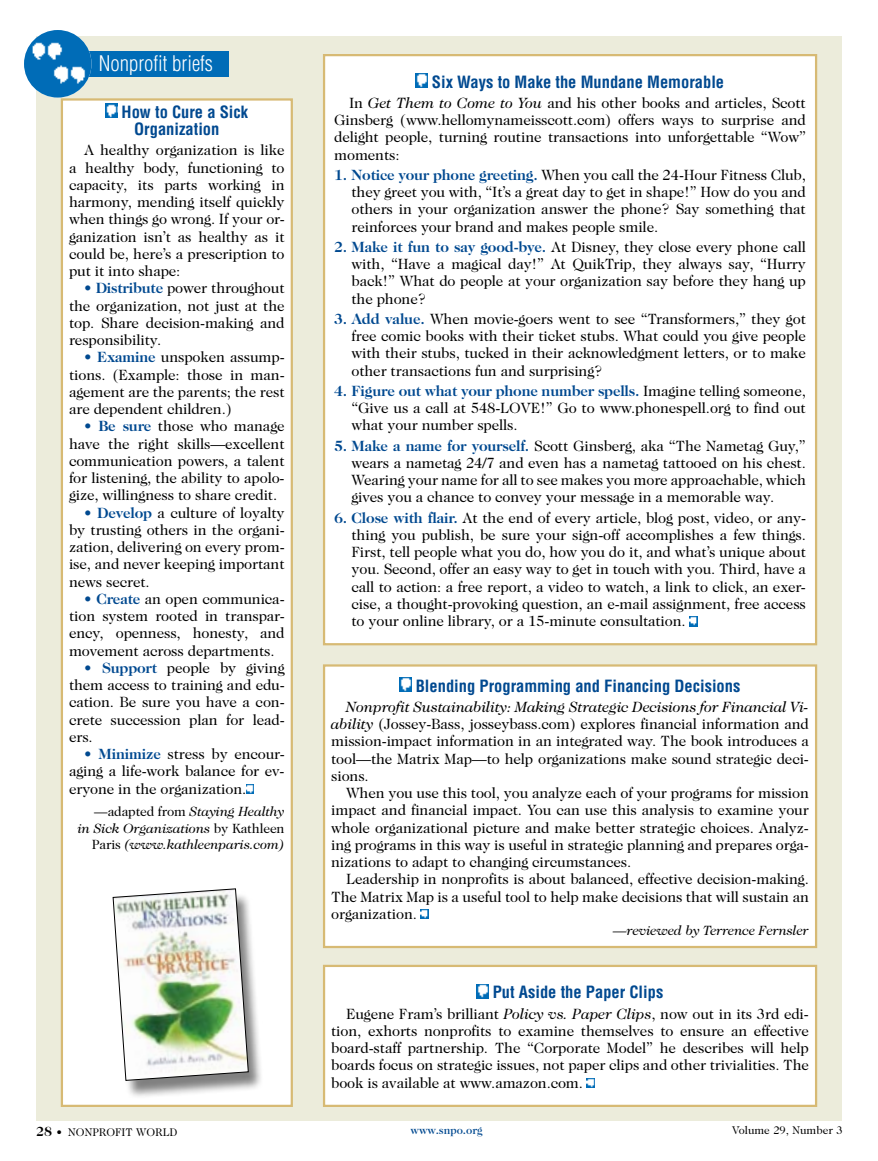
<style>
.page{position:relative;width:878px;height:1161px;background:#fff}
.page>*{position:absolute;margin:0;border:0;box-sizing:border-box;transform-origin:0 0}
.t1{font:300 condensed 21px "Helvetica";color:#fff}
.t2{font:700 condensed 16.5px/17.2px "Helvetica";color:#004990}
.t3{font:15px/17.2px "Caslon Two Twenty Four";letter-spacing:-.01em;color:#000;text-align:justify}
.t4{font:italic 13.5px/16.5px "Caslon Two Twenty Four";letter-spacing:-.01em;color:#000;text-align:right}
.t5{font:11.25px "Caslon Two Twenty Four";color:#000}
.t6{font:500 11.25px "Caslon Two Twenty Four";color:#004990}
.s1{font-weight:700;color:#004990}
.s2{font-style:normal}
.s3{font-style:italic}
.s4{font-weight:700;font-size:13.5px}
</style>
<div class="page">
<div style="left:36px;top:36px;width:805px;height:1084px;background:#ececdb"></div>
<div style="left:75px;top:51px;width:154px;height:26px;background:#006cb7"></div>
<img style="left:24px;top:30px;width:68px;height:68px;border-radius:34px">
<div style="left:324px;top:55px;width:492px;height:589px;background:#fff"></div>
<img style="left:416px;top:73px;width:12px;height:15px">
<svg style="left:689px;top:616px;width:8px;height:10px"></svg>
<div style="left:323px;top:54px;width:494px;height:591px;border:2px solid #d7ba74"></div>
<div style="left:62px;top:99px;width:230px;height:1007px;background:#fff"></div>
<img style="left:105px;top:104px;width:12px;height:14px">
<svg style="left:246px;top:784px;width:8px;height:10px"></svg>
<div style="left:61px;top:98px;width:232px;height:1009px;border:2px solid #d7ba74"></div>
<div style="left:324px;top:966px;width:492px;height:140px;background:#fff"></div>
<img style="left:476px;top:984px;width:12px;height:14px">
<svg style="left:587px;top:1078px;width:7px;height:10px"></svg>
<div style="left:323px;top:965px;width:494px;height:142px;border:2px solid #d7ba74"></div>
<div style="left:324px;top:665px;width:492px;height:282px;background:#fff"></div>
<img style="left:399px;top:677px;width:12px;height:15px">
<svg style="left:421px;top:909px;width:7px;height:10px"></svg>
<div style="left:323px;top:664px;width:494px;height:284px;border:2px solid #d7ba74"></div>
<div style="left:112px;top:891px;width:151px;height:207px;background:#000;opacity:.5"></div>
<img style="left:113px;top:888px;width:136px;height:193px">
<h1 class="t1" style="left:99px;top:52px;width:116px">Nonprofit briefs</h1>
<p class="t2" style="left:134px;top:103px;width:115px;text-indent:-13px">How to Cure a Sick<br>Organization</p>
<p class="t3" style="left:69px;top:142px;width:217px;text-indent:15px">A healthy organization is like a healthy body, functioning to capacity, its parts working in harmony, mending itself quickly when things go wrong. If your or&shy;ganization isn’t as healthy as it could be, here’s a prescription to put it into shape:</p>
<p class="t3" style="left:69px;top:280px;width:217px;text-indent:15px"><span class="s1">• Distribute</span> power throughout the organization, not just at the top. Share decision-making and responsibility.</p>
<p class="t3" style="left:69px;top:349px;width:217px;text-indent:15px"><span class="s1">• Examine</span> unspoken assump&shy;tions. (Example: those in man&shy;agement are the parents; the rest are dependent children.)</p>
<p class="t3" style="left:69px;top:418px;width:217px;text-indent:15px"><span class="s1">• Be sure</span> those who manage have the right skills—excellent communication powers, a talent for listening, the ability to apolo&shy;gize, willingness to share credit.</p>
<p class="t3" style="left:69px;top:504px;width:217px;text-indent:15px"><span class="s1">• Develop</span> a culture of loyalty by trusting others in the organi&shy;zation, delivering on every prom&shy;ise, and never keeping important news secret.</p>
<p class="t3" style="left:69px;top:590px;width:217px;text-indent:15px"><span class="s1">• Create</span> an open communica&shy;tion system rooted in transpar&shy;ency, openness, honesty, and movement across departments.</p>
<p class="t3" style="left:69px;top:659px;width:217px;text-indent:15px"><span class="s1">• Support</span> people by giving them access to training and edu&shy;cation. Be sure you have a con&shy;crete succession plan for lead&shy;ers.</p>
<p class="t3" style="left:69px;top:745px;width:217px;text-indent:15px"><span class="s1">• Minimize</span> stress by encour&shy;aging a life-work balance for ev&shy;eryone in the organization.</p>
<p class="t4" style="left:78px;top:803px;width:208px"><span class="s2">—adapted from</span> Staying Healthy<br>in Sick Organizations <span class="s2">by Kathleen<br>Paris</span> (www.kathleenparis.com)</p>
<p class="t2" style="left:432px;top:73px;width:294px">Six Ways to Make the Mundane Memorable</p>
<p class="t3" style="left:334px;top:94px;width:473px;text-indent:15px">In <span class="s3">Get Them to Come to You</span> and his other books and articles, Scott Ginsberg (www.hellomynameisscott.com) offers ways to surprise and delight people, turning routine transactions into unforgettable “Wow” moments:</p>
<p class="t3" style="left:351px;top:166px;width:456px;text-indent:-17px"><span class="s1">1. Notice your phone greeting.</span> When you call the 24-Hour Fitness Club, they greet you with, “It’s a great day to get in shape!” How do you and others in your organization answer the phone? Say something that reinforces your brand and makes people smile.</p>
<p class="t3" style="left:351px;top:238px;width:456px;text-indent:-17px"><span class="s1">2. Make it fun to say good-bye.</span> At Disney, they close every phone call with, “Have a magical day!” At QuikTrip, they always say, “Hurry back!” What do people at your organization say before they hang up the phone?</p>
<p class="t3" style="left:351px;top:310px;width:456px;text-indent:-17px"><span class="s1">3. Add value.</span> When movie-goers went to see “Transformers,” they got free comic books with their ticket stubs. What could you give people with their stubs, tucked in their acknowledgment letters, or to make other transactions fun and surprising?</p>
<p class="t3" style="left:351px;top:382px;width:456px;text-indent:-17px"><span class="s1">4. Figure out what your phone number spells.</span> Imagine telling someone, “Give us a call at 548-LOVE!” Go to www.phonespell.org to find out what your number spells.</p>
<p class="t3" style="left:351px;top:437px;width:456px;text-indent:-17px"><span class="s1">5. Make a name for yourself.</span> Scott Ginsberg, aka “The Nametag Guy,” wears a nametag 24/7 and even has a nametag tattooed on his chest.<br>Wearing your name for all to see makes you more approachable, which gives you a chance to convey your message in a memorable way.</p>
<p class="t3" style="left:351px;top:509px;width:456px;text-indent:-17px"><span class="s1">6. Close with flair.</span> At the end of every article, blog post, video, or any&shy;thing you publish, be sure your sign-off accomplishes a few things.<br>First, tell people what you do, how you do it, and what’s unique about you. Second, offer an easy way to get in touch with you. Third, have a call to action: a free report, a video to watch, a link to click, an exer&shy;cise, a thought-provoking question, an e-mail assignment, free access to your online library, or a 15-minute consultation.</p>
<p class="t2" style="left:416px;top:677px;width:326px">Blending Programming and Financing Decisions</p>
<p class="t3" style="left:331px;top:698px;width:479px;text-indent:15px"><span class="s3">Nonprofit Sustainability: Making Strategic Decisions for Financial Vi&shy;ability</span> (Jossey-Bass, josseybass.com) explores financial information and mission-impact information in an integrated way. The book introduces a tool—the Matrix Map—to help organizations make sound strategic deci&shy;sions.</p>
<p class="t3" style="left:331px;top:784px;width:479px;text-indent:15px">When you use this tool, you analyze each of your programs for mission impact and financial impact. You can use this analysis to examine your whole organizational picture and make better strategic choices. Analyz&shy;ing programs in this way is useful in strategic planning and prepares orga&shy;nizations to adapt to changing circumstances.</p>
<p class="t3" style="left:331px;top:870px;width:479px;text-indent:15px">Leadership in nonprofits is about balanced, effective decision-making.<br>The Matrix Map is a useful tool to help make decisions that will sustain an organization.</p>
<p class="t4" style="left:613px;top:922px;width:197px">—reviewed by Terrence Fernsler</p>
<p class="t2" style="left:493px;top:984px;width:172px">Put Aside the Paper Clips</p>
<p class="t3" style="left:331px;top:1005px;width:479px;text-indent:15px">Eugene Fram’s brilliant <span class="s3">Policy vs. Paper Clips</span>, now out in its 3rd edi&shy;tion, exhorts nonprofits to examine themselves to ensure an effective board-staff partnership. The “Corporate Model” he describes will help boards focus on strategic issues, not paper clips and other trivialities. The book is available at www.amazon.com.</p>
<p class="t5" style="left:36px;top:1125px;width:143px"><span class="s4">28</span> • NONPROFIT WORLD</p>
<p class="t6" style="left:410px;top:1123px;width:74px">www.snpo.org</p>
<p class="t5" style="left:732px;top:1123px;width:112px">Volume 29, Number 3</p>
</div>
